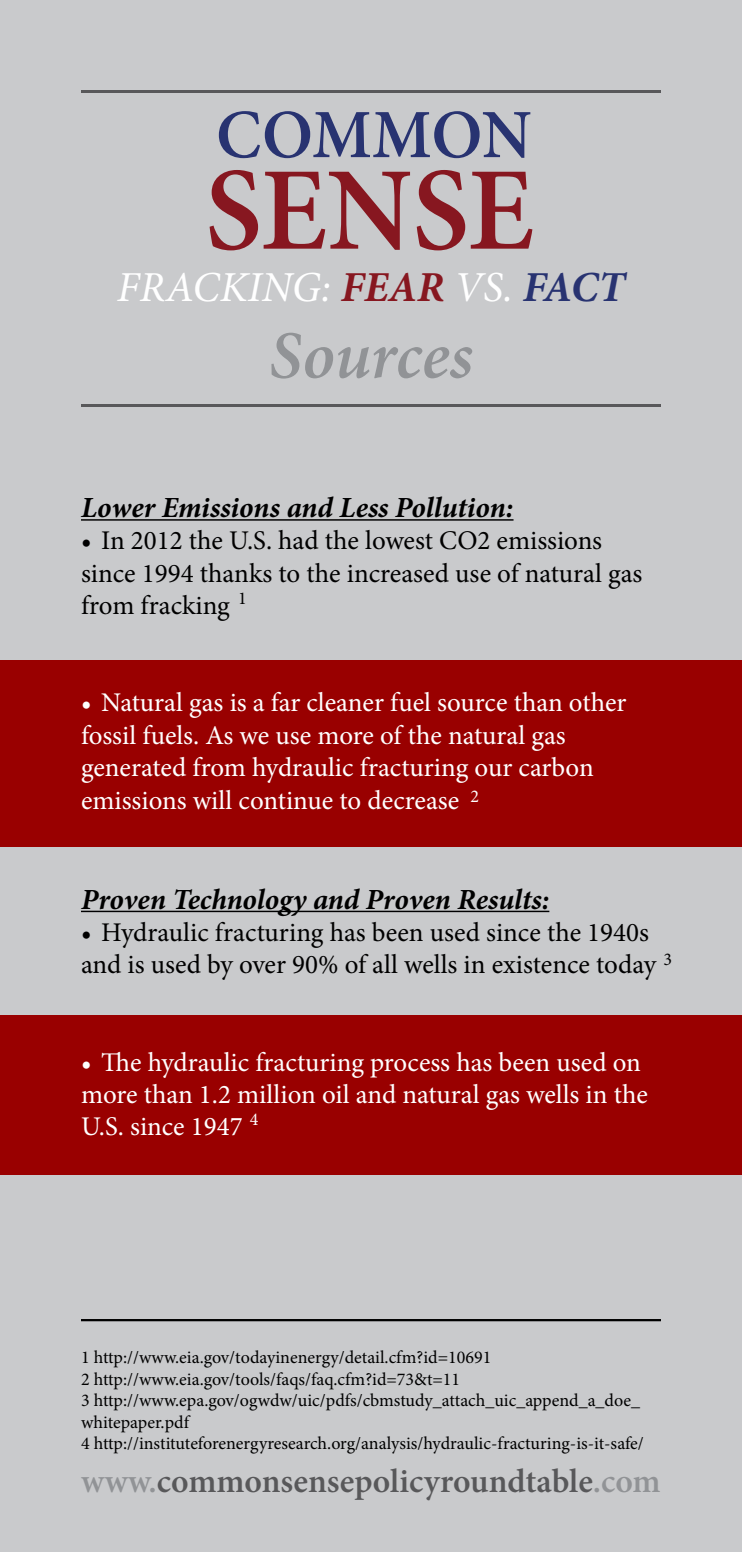
<style>
.page{position:relative;width:742px;height:1552px;background:#c9cacc}
.page>*{position:absolute;margin:0;border:0;box-sizing:border-box;transform-origin:0 0}
.t1{font:italic 600 67.5px "Minion Pro";letter-spacing:-.005em;color:#919396}
.t2{font:italic 42.75px "Minion Pro";color:#fff}
.t3{font:600 33.75px "Minion Pro";color:#58585a}
.t4{font:italic 700 29.25px "Minion Pro";letter-spacing:-.005em;color:#000}
.t5{font:27px/32.4px "Minion Pro";color:#fff}
.t6{font:27px/32.4px "Minion Pro";color:#000}
.t7{font:18px/21.6px "Minion Pro";color:#000}
.t8{font:18px "Minion Pro";color:#fff}
.s1{font-weight:700;color:#871720}
.s2{font-weight:700;color:#283371}
.s3{color:#919396}
</style>
<div class="page">
<div style="left:0;top:1015px;width:742px;height:160px;background:#900"></div>
<svg style="left:219px;top:111px;width:311px;height:47px"></svg>
<svg style="left:210px;top:170px;width:322px;height:80px"></svg>
<div style="left:0;top:660px;width:742px;height:187px;background:#900"></div>
<hr style="left:81px;top:519px;width:433px;height:2px;background:#000">
<hr style="left:81px;top:911px;width:468px;height:1px;background:#000">
<hr style="left:81px;top:90px;width:580px;height:3px;background:#58585a">
<hr style="left:81px;top:404px;width:580px;height:2px;background:#58585a">
<hr style="left:81px;top:1319px;width:580px;height:2px;background:#000">
<h2 class="t2" style="left:117px;top:258px;width:510px">FRACKING: <span class="s1">FEAR</span> VS. <span class="s2">FACT</span></h2>
<h1 class="t1" style="left:269px;top:309px;width:205px">Sources</h1>
<h3 class="t4" style="left:81px;top:487px;width:434px">Lower Emissions and Less Pollution:</h3>
<h3 class="t6" style="left:81px;top:525px;width:563px">• In 2012 the U.S. had the lowest CO2 emissions since 1994 thanks to the increased use of natural gas from fracking</h3>
<p class="t7" style="left:238px;top:588px;width:10px">1</p>
<h3 class="t5" style="left:81px;top:687px;width:547px">• Natural gas is a far cleaner fuel source than other fossil fuels. As we use more of the natural gas generated from hydraulic fracturing our carbon emissions will continue to decrease</h3>
<p class="t8" style="left:470px;top:784px;width:10px">2</p>
<h3 class="t4" style="left:81px;top:878px;width:470px">Proven Technology and Proven Results:</h3>
<h3 class="t6" style="left:81px;top:916px;width:577px">• Hydraulic fracturing has been used since the 1940s and is used by over 90% of all wells in existence today</h3>
<p class="t7" style="left:663px;top:949px;width:10px">3</p>
<h3 class="t5" style="left:81px;top:1046px;width:568px">• The hydraulic fracturing process has been used on more than 1.2 million oil and natural gas wells in the<br>U.S. since 1947</h3>
<p class="t8" style="left:250px;top:1107px;width:10px">4</p>
<p class="t7" style="left:81px;top:1346px;width:564px">1 http://www.eia.gov/todayinenergy/detail.cfm?id=10691<br>2 http://www.eia.gov/tools/faqs/faq.cfm?id=73&amp;t=11<br>3 http://www.epa.gov/ogwdw/uic/pdfs/cbmstudy_attach_uic_append_a_doe_ whitepaper.pdf<br>4 http://instituteforenergyresearch.org/analysis/hydraulic-fracturing-is-it-safe/</p>
<h3 class="t3" style="left:81px;top:1458px;width:581px"><span class="s3">www.</span>commonsensepolicyroundtable<span class="s3">.com</span></h3>
</div>
